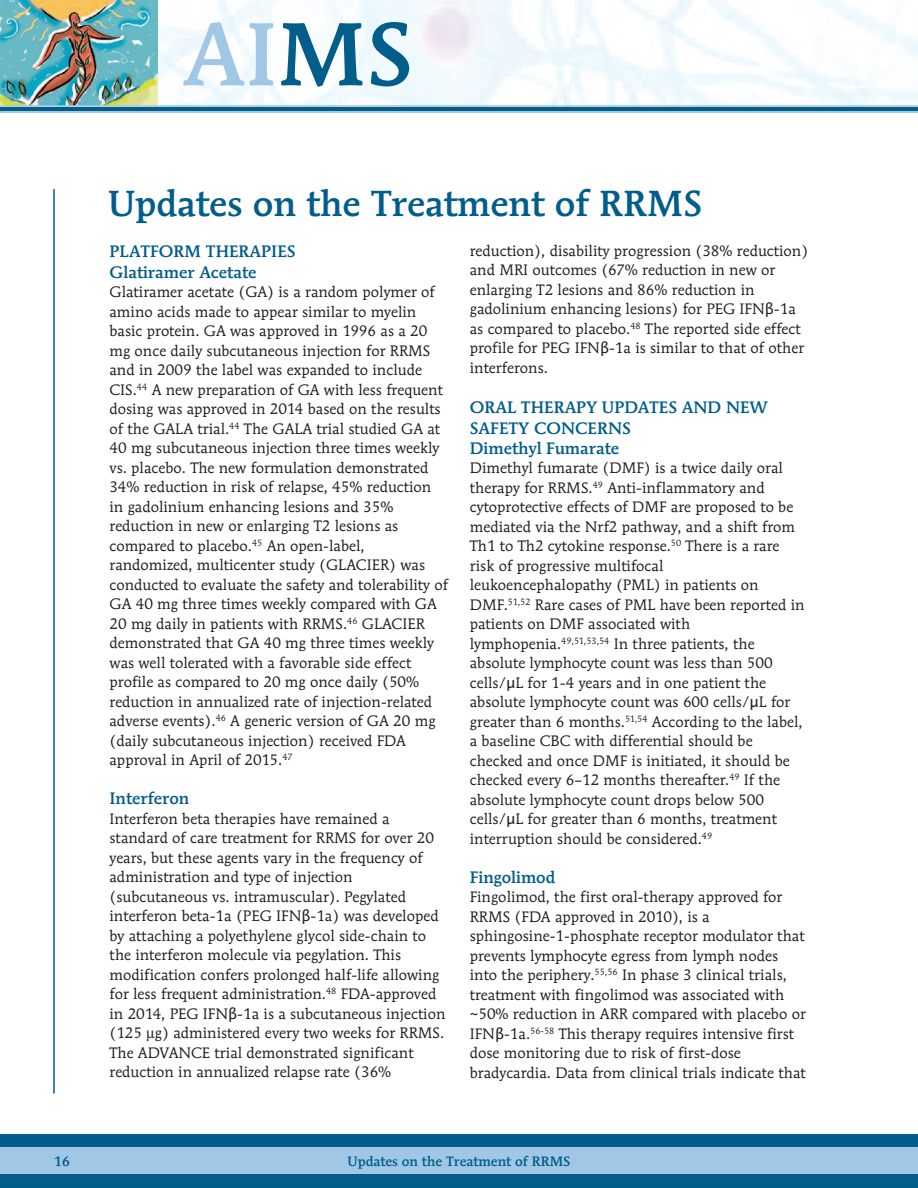
<style>
.page{position:relative;width:918px;height:1188px;background:#fff}
.page>*{position:absolute;margin:0;border:0;box-sizing:border-box;transform-origin:0 0}
.t1{font:500 88.35px "Mendoza Roman";color:#a1c7e6}
.t2{font:500 36px "Mendoza Roman";color:#015d8a}
.t3{font:500 16.5px/21px "Mendoza Roman";color:#015d8a}
.t4{font:15px/19.5px "Mendoza Roman";color:#231f20}
.t5{font:500 13.5px "Mendoza Roman";color:#015d8a}
.s1{color:#015d8a}
.s2{font-family:"Lucida Grande"}
</style>
<div class="page">
<div style="left:0;top:1134px;width:918px;height:54px;background:#015d8a"></div>
<img style="left:0;top:0;width:158px;height:105px">
<hr style="left:0;top:105px;width:918px;height:1px;background:#a1c7e6">
<hr style="left:0;top:107px;width:918px;height:4px;background:#015d8a">
<hr style="left:0;top:112px;width:918px;height:1px;background:#a1c7e6">
<hr style="left:53px;top:189px;width:2px;height:905px;background:#015d8a">
<div style="left:0;top:1148px;width:918px;height:26px;background:#a1c7e6"></div>
<h1 class="t1" style="left:183px;top:19px;width:232px">AI<span class="s1">MS</span></h1>
<h2 class="t2" style="left:108px;top:189px;width:596px">Updates on the Treatment of RRMS</h2>
<p class="t3" style="left:110px;top:242px;width:188px">PLATFORM THERAPIES<br>Glatiramer Acetate</p>
<p class="t4" style="left:109px;top:284px;width:340px">Glatiramer acetate (GA) is a random polymer of amino acids made to appear similar to myelin basic protein. GA was approved in 1996 as a 20 mg once daily subcutaneous injection for RRMS and in 2009 the label was expanded to include CIS.<sup>44</sup> A new preparation of GA with less frequent dosing was approved in 2014 based on the results of the GALA trial.<sup>44</sup> The GALA trial studied GA at 40 mg subcutaneous injection three times weekly vs. placebo. The new formulation demonstrated 34% reduction in risk of relapse, 45% reduction in gadolinium enhancing lesions and 35% reduction in new or enlarging T2 lesions as compared to placebo.<sup>45</sup> An open-label, randomized, multicenter study (GLACIER) was conducted to evaluate the safety and tolerability of GA 40 mg three times weekly compared with GA 20 mg daily in patients with RRMS.<sup>46</sup> GLACIER demonstrated that GA 40 mg three times weekly was well tolerated with a favorable side effect profile as compared to 20 mg once daily (50% reduction in annualized rate of injection-related adverse events).<sup>46</sup> A generic version of GA 20 mg (daily subcutaneous injection) received FDA approval in April of 2015.<sup>47</sup></p>
<p class="t3" style="left:110px;top:789px;width:81px">Interferon</p>
<p class="t4" style="left:109px;top:810px;width:338px">Interferon beta therapies have remained a standard of care treatment for RRMS for over 20 years, but these agents vary in the frequency of administration and type of injection (subcutaneous vs. intramuscular). Pegylated interferon beta-1a (PEG IFN<span class="s2">β</span>-1a) was developed by attaching a polyethylene glycol side-chain to the interferon molecule via pegylation. This modification confers prolonged half-life allowing for less frequent administration.<sup>48</sup> FDA-approved in 2014, PEG IFN<span class="s2">β</span>-1a is a subcutaneous injection (125 µg) administered every two weeks for RRMS.<br>The ADVANCE trial demonstrated significant reduction in annualized relapse rate (36%</p>
<p class="t4" style="left:470px;top:242px;width:340px">reduction), disability progression (38% reduction) and MRI outcomes (67% reduction in new or enlarging T2 lesions and 86% reduction in gadolinium enhancing lesions) for PEG IFN<span class="s2">β</span>-1a as compared to placebo.<sup>48</sup> The reported side effect profile for PEG IFN<span class="s2">β</span>-1a is similar to that of other interferons.</p>
<p class="t3" style="left:470px;top:398px;width:300px">ORAL THERAPY UPDATES AND NEW<br>SAFETY CONCERNS</p>
<p class="t3" style="left:470px;top:439px;width:151px">Dimethyl Fumarate</p>
<p class="t4" style="left:470px;top:459px;width:336px">Dimethyl fumarate (DMF) is a twice daily oral therapy for RRMS.<sup>49</sup> Anti-inflammatory and cytoprotective effects of DMF are proposed to be mediated via the Nrf2 pathway, and a shift from Th1 to Th2 cytokine response.<sup>50</sup> There is a rare risk of progressive multifocal leukoencephalopathy (PML) in patients on DMF.<sup>51,52</sup> Rare cases of PML have been reported in patients on DMF associated with lymphopenia.<sup>49,51,53,54</sup> In three patients, the absolute lymphocyte count was less than 500 cells/<span class="s2">μ</span>L for 1-4 years and in one patient the absolute lymphocyte count was 600 cells/<span class="s2">μ</span>L for greater than 6 months.<sup>51,54</sup> According to the label, a baseline CBC with differential should be checked and once DMF is initiated, it should be checked every 6–12 months thereafter.<sup>49</sup> If the absolute lymphocyte count drops below 500 cells/<span class="s2">μ</span>L for greater than 6 months, treatment interruption should be considered.<sup>49</sup></p>
<p class="t3" style="left:470px;top:868px;width:87px">Fingolimod</p>
<p class="t4" style="left:470px;top:888px;width:338px">Fingolimod, the first oral-therapy approved for RRMS (FDA approved in 2010), is a sphingosine-1-phosphate receptor modulator that prevents lymphocyte egress from lymph nodes into the periphery.<sup>55,56</sup> In phase 3 clinical trials, treatment with fingolimod was associated with ~50% reduction in ARR compared with placebo or IFN<span class="s2">β</span>-1a.<sup>56-58</sup> This therapy requires intensive first dose monitoring due to risk of first-dose bradycardia. Data from clinical trials indicate that</p>
<p class="t5" style="left:54px;top:1156px;width:17px">16</p>
<p class="t5" style="left:348px;top:1156px;width:224px">Updates on the Treatment of RRMS</p>
</div>
